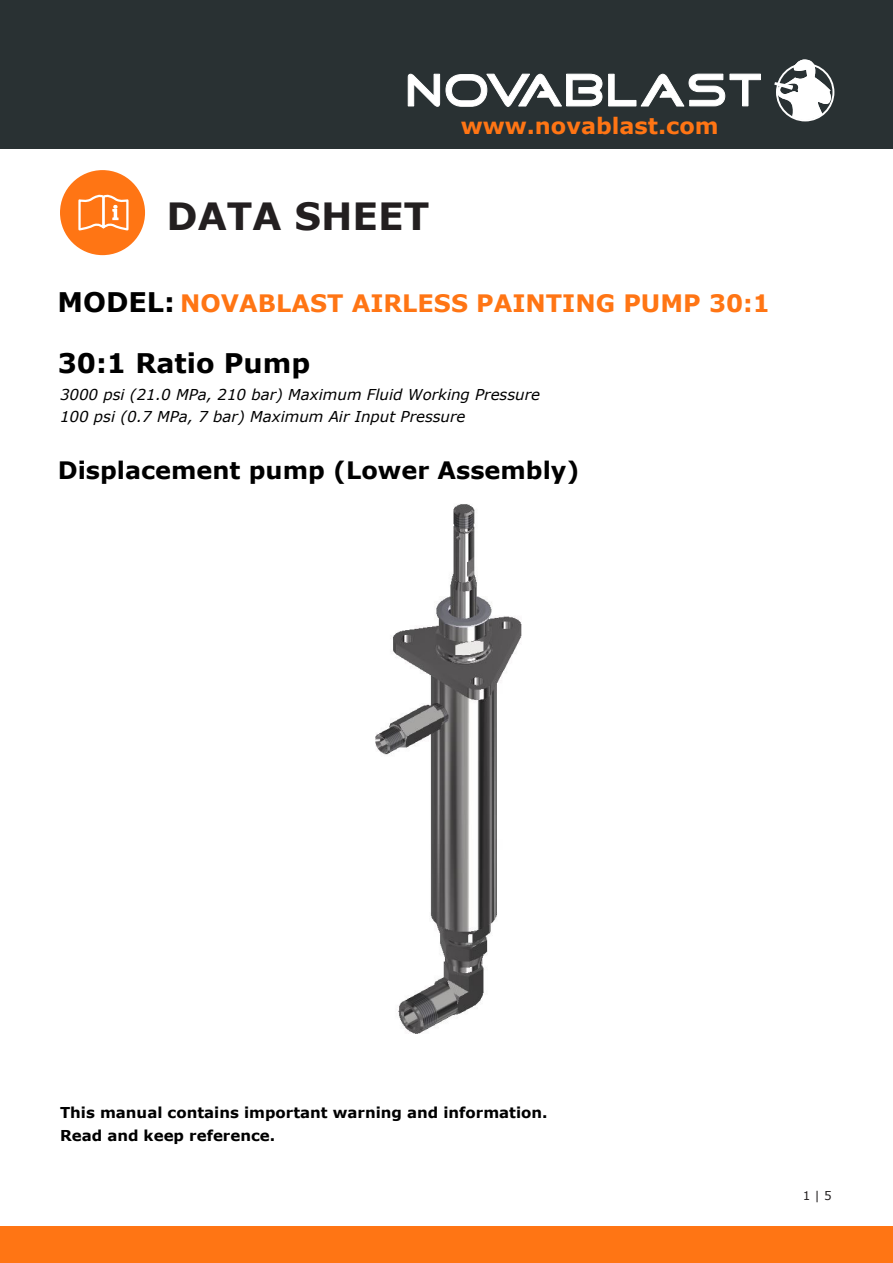
<style>
.page{position:relative;width:893px;height:1263px;background:#fff}
.page>*{position:absolute;margin:0;border:0;box-sizing:border-box;transform-origin:0 0}
.t1{font:700 37.5px "Verdana";color:#231f20}
.t2{font:700 27px "Verdana";color:#000}
.t3{font:700 24px "Verdana";color:#ff7514}
.t4{font:700 24px "Verdana";color:#000}
.t5{font:700 22.5px "Verdana";color:#ff7514}
.t6{font:italic 15px/22.5px "Verdana";color:#000}
.t7{font:700 15px/22.5px "Verdana";color:#000}
.t8{font:12px "Verdana";color:#231f20}
.s1{font-size:27px;color:#000}
</style>
<div class="page">
<div style="left:0;top:1227px;width:893px;height:36px;background:#ff7514"></div>
<div style="left:0;top:0;width:893px;height:148px;background:#293133"></div>
<svg style="left:408px;top:74px;width:194px;height:33px"></svg>
<svg style="left:608px;top:74px;width:153px;height:33px"></svg>
<svg style="left:774px;top:60px;width:57px;height:60px"></svg>
<div style="left:60px;top:170px;width:85px;height:85px;background:#ff7514;border-radius:50%"></div>
<svg style="left:78px;top:194px;width:51px;height:37px"></svg>
<img style="left:375px;top:504px;width:147px;height:530px">
<h1 class="t1" style="left:167px;top:201px;width:264px">DATA SHEET</h1>
<h3 class="t5" style="left:461px;top:117px;width:260px">www.novablast.com</h3>
<h3 class="t3" style="left:57px;top:293px;width:714px"><span class="s1">MODEL:</span> NOVABLAST AIRLESS PAINTING PUMP 30:1</h3>
<h2 class="t2" style="left:58px;top:352px;width:254px">30:1 Ratio Pump</h2>
<p class="t6" style="left:60px;top:384px;width:482px">3000 psi (21.0 MPa, 210 bar) Maximum Fluid Working Pressure<br>100 psi (0.7 MPa, 7 bar) Maximum Air Input Pressure</p>
<h3 class="t4" style="left:58px;top:461px;width:523px">Displacement pump (Lower Assembly)</h3>
<p class="t7" style="left:60px;top:1103px;width:489px">This manual contains important warning and information.<br>Read and keep reference.</p>
<p class="t8" style="left:803px;top:1190px;width:31px">1|5</p>
</div>
